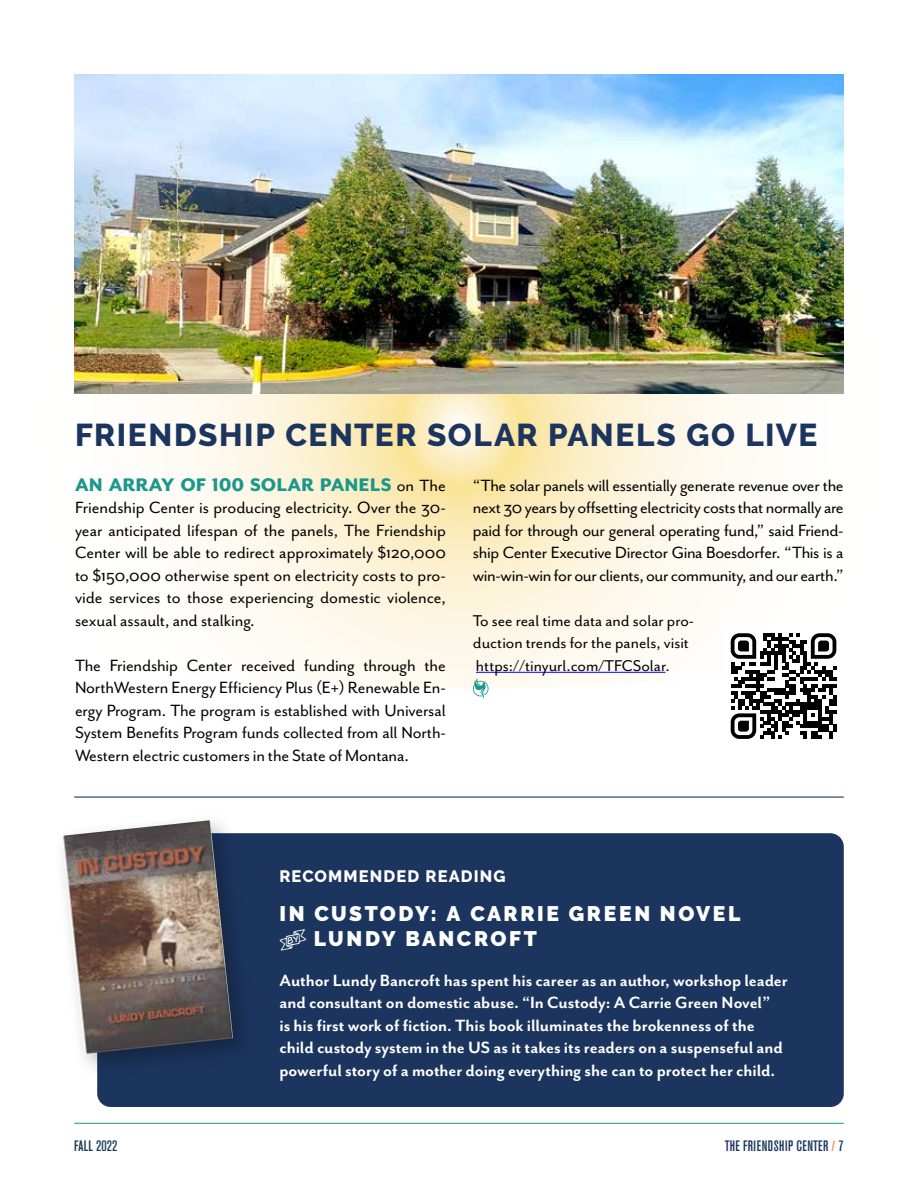
<style>
.page{position:relative;width:918px;height:1188px;background:#fff}
.page>*{position:absolute;margin:0;border:0;box-sizing:border-box;transform-origin:0 0}
.t1{font:800 31.5px "Raleway";letter-spacing:.05em;color:#1c355e}
.t2{font:900 21px/25.5px "Raleway";letter-spacing:.12em;color:#fff}
.t3{font:800 21px "Mr Eaves San OT";color:#19988b}
.t4{font:18.75px/22.5px "Mr Eaves San OT";letter-spacing:-.01em;color:#000;text-align:justify}
.t5{font:700 18.75px/22.5px "Mr Eaves San OT";letter-spacing:-.005em;color:#fff}
.t6{font:18px/22.5px "Mr Eaves San OT";color:#000}
.t7{font:800 16.5px "Raleway";letter-spacing:.065em;color:#fff}
.t8{font:500 condensed 15px "Akzidenz Grotesk BE";letter-spacing:.03em;color:#1c355e}
.t9{font:500 condensed 15px "Akzidenz Grotesk BE";color:#1c355e}
.s1{font-weight:400;font-size:18.75px;color:#000}
.s2{font-family:"Charcuterie Catchwords";font-weight:400}
.s3{color:#f48344}
</style>
<div class="page">
<hr style="left:74px;top:1123px;width:770px;height:1px;background:#19988b">
<svg style="left:74px;top:393px;width:770px;height:296px"></svg>
<div style="left:97px;top:833px;width:747px;height:274px;background:#1c355e;border-radius:14px"></div>
<div style="left:53px;top:811px;width:205px;height:268px;background:#000;opacity:.29"></div>
<img style="left:62px;top:820px;width:171px;height:234px">
<hr style="left:476px;top:672px;width:190px;height:1px;background:#00f">
<svg style="left:473px;top:678px;width:16px;height:21px"></svg>
<img style="left:74px;top:74px;width:770px;height:319px">
<div style="left:723px;top:626px;width:121px;height:120px;background:#fff"></div>
<svg style="left:731px;top:633px;width:105px;height:106px"></svg>
<hr style="left:74px;top:796px;width:770px;height:2px;background:#1c355e">
<h1 class="t1" style="left:75px;top:417px;width:744px">FRIENDSHIP CENTER SOLAR PANELS GO LIVE</h1>
<p class="t3" style="left:75px;top:473px;width:372px">AN ARRAY OF 100 SOLAR PANELS <span class="s1">on The</span></p>
<p class="t4" style="left:75px;top:496px;width:372px">Friendship Center is producing electricity. Over the 30- year anticipated lifespan of the panels, The Friendship Center will be able to redirect approximately $120,000 to $150,000 otherwise spent on electricity costs to pro&shy;vide services to those experiencing domestic violence, sexual assault, and stalking.</p>
<p class="t4" style="left:75px;top:654px;width:372px">The Friendship Center received funding through the NorthWestern Energy Efficiency Plus (E+) Renewable En&shy;ergy Program. The program is established with Universal System Benefits Program funds collected from all North-Western electric customers in the State of Montana.</p>
<p class="t4" style="left:473px;top:474px;width:372px">“The solar panels will essentially generate revenue over the next 30 years by offsetting electricity costs that normally are paid for through our general operating fund,” said Friend&shy;ship Center Executive Director Gina Boesdorfer. “This is a win-win-win for our clients, our community, and our earth.”</p>
<p class="t6" style="left:473px;top:609px;width:223px">To see real time data and solar pro&shy;duction trends for the panels, visit https://tinyurl.com/TFCSolar.</p>
<p class="t7" style="left:279px;top:866px;width:228px">RECOMMENDED READING</p>
<p class="t2" style="left:279px;top:901px;width:462px">IN CUSTODY: A CARRIE GREEN NOVEL <span class="s2">c</span> LUNDY BANCROFT</p>
<p class="t5" style="left:279px;top:969px;width:510px">Author Lundy Bancroft has spent his career as an author, workshop leader and consultant on domestic abuse. “In Custody: A Carrie Green Novel”<br>is his first work of fiction. This book illuminates the brokenness of the child custody system in the US as it takes its readers on a suspenseful and powerful story of a mother doing everything she can to protect her child.</p>
<p class="t9" style="left:74px;top:1137px;width:45px">FALL 2022</p>
<p class="t8" style="left:725px;top:1137px;width:121px">THE FRIENDSHIP CENTER <span class="s3">/</span> 7</p>
</div>
